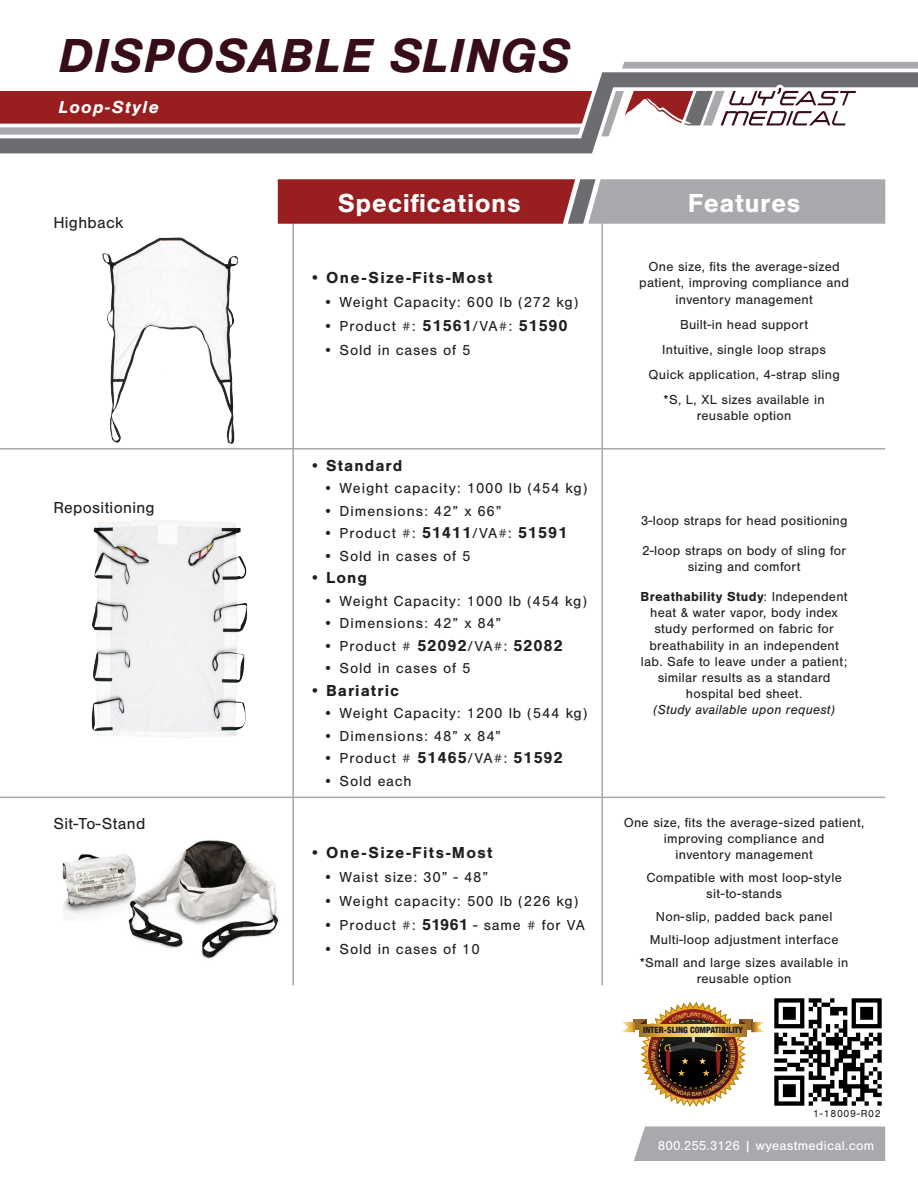
<style>
.page{position:relative;width:918px;height:1188px;background:#fff}
.page>*{position:absolute;margin:0;border:0;box-sizing:border-box;transform-origin:0 0}
.Device_Title{font:italic 700 49.5px "Nimbus San";letter-spacing:.02em;color:#370e18}
.Specification_Title{font:700 27px "Nimbus San";letter-spacing:.02em;color:#fff}
.Device_Subtitle{font:italic 700 18px "Nimbus San";letter-spacing:.07em;color:#fff}
.t1{font:700 16.5px "Nimbus San";letter-spacing:.075em;color:#231f20}
.Product_Number{font:16.5px "Nimbus San";letter-spacing:.02em;color:#231f20}
.t2{font:15px "Nimbus San";letter-spacing:.05em;color:#231f20}
.Feature_Points{font:13.5px/16.2px "Nimbus San";letter-spacing:.02em;color:#231f20;text-align:center}
.t3{font:13.5px "Nimbus San";letter-spacing:.02em;color:#fff}
.Document_PL{font:10.5px "Nimbus San";letter-spacing:.07em;color:#231f20}
.t4{font:900 condensed 8.7px "Helvetica Neue";color:#231f20}
.s1{font-weight:700;font-size:16.5px}
.s2{font-weight:700}
.s3{font-style:italic}
</style>
<div class="page">
<div style="left:634px;top:1126px;width:251px;height:35px;background:#a8a9ad"></div>
<svg style="left:623px;top:61px;width:295px;height:4px"></svg>
<svg style="left:0;top:65px;width:918px;height:89px"></svg>
<svg style="left:625px;top:82px;width:231px;height:43px"></svg>
<hr style="left:0;top:448px;width:885px;height:2px;background:#a8a9ad">
<hr style="left:0;top:797px;width:885px;height:1px;background:#a8a9ad">
<img style="left:62px;top:840px;width:217px;height:119px">
<img style="left:774px;top:998px;width:108px;height:108px">
<hr style="left:292px;top:203px;width:2px;height:782px;background:#a8a9ad">
<hr style="left:601px;top:203px;width:2px;height:782px;background:#a8a9ad">
<svg style="left:278px;top:179px;width:607px;height:45px;background:#a1686a"></svg>
<img style="left:92px;top:237px;width:156px;height:213px">
<img style="left:91px;top:520px;width:157px;height:218px">
<svg style="left:622px;top:1002px;width:142px;height:105px"></svg>
<p class="Device_Title" style="left:58px;top:26px;width:514px">DISPOSABLE SLINGS</p>
<p class="Device_Subtitle" style="left:58px;top:96px;width:102px">Loop-Style</p>
<p class="Product_Number" style="left:53px;top:213px;width:72px">Highback</p>
<p class="Product_Number" style="left:53px;top:499px;width:103px">Repositioning</p>
<p class="Product_Number" style="left:53px;top:815px;width:93px">Sit-To-Stand</p>
<p class="Specification_Title" style="left:338px;top:188px;width:184px">Specifications</p>
<p class="Specification_Title" style="left:688px;top:188px;width:114px">Features</p>
<p class="t1" style="left:310px;top:268px;width:185px">• One-Size-Fits-Most</p>
<p class="t2" style="left:323px;top:293px;width:257px">• Weight Capacity: 600 lb (272 kg)</p>
<p class="t2" style="left:323px;top:317px;width:246px">• Product #: <span class="s1">51561</span>/VA#: <span class="s1">51590</span></p>
<p class="t2" style="left:323px;top:341px;width:149px">• Sold in cases of 5</p>
<p class="t1" style="left:310px;top:456px;width:94px">• Standard</p>
<p class="t2" style="left:323px;top:480px;width:266px">• Weight capacity: 1000 lb (454 kg)</p>
<p class="t2" style="left:323px;top:503px;width:180px">• Dimensions: 42” x 66”</p>
<p class="t2" style="left:323px;top:525px;width:246px">• Product #: <span class="s1">51411</span>/VA#: <span class="s1">51591</span></p>
<p class="t2" style="left:323px;top:548px;width:149px">• Sold in cases of 5</p>
<p class="t1" style="left:310px;top:568px;width:59px">• Long</p>
<p class="t2" style="left:323px;top:593px;width:266px">• Weight Capacity: 1000 lb (454 kg)</p>
<p class="t2" style="left:323px;top:615px;width:180px">• Dimensions: 42” x 84”</p>
<p class="t2" style="left:323px;top:638px;width:241px">• Product # <span class="s1">52092</span>/VA#: <span class="s1">52082</span></p>
<p class="t2" style="left:323px;top:660px;width:149px">• Sold in cases of 5</p>
<p class="t1" style="left:310px;top:681px;width:91px">• Bariatric</p>
<p class="t2" style="left:323px;top:705px;width:266px">• Weight Capacity: 1200 lb (544 kg)</p>
<p class="t2" style="left:323px;top:728px;width:180px">• Dimensions: 48” x 84”</p>
<p class="t2" style="left:323px;top:750px;width:241px">• Product # <span class="s1">51465</span>/VA#: <span class="s1">51592</span></p>
<p class="t2" style="left:323px;top:773px;width:90px">• Sold each</p>
<p class="t1" style="left:310px;top:843px;width:185px">• One-Size-Fits-Most</p>
<p class="t2" style="left:323px;top:869px;width:167px">• Waist size: 30” - 48”</p>
<p class="t2" style="left:323px;top:893px;width:257px">• Weight capacity: 500 lb (226 kg)</p>
<p class="t2" style="left:323px;top:917px;width:263px">• Product #: <span class="s1">51961</span> - same # for VA</p>
<p class="t2" style="left:323px;top:941px;width:158px">• Sold in cases of 10</p>
<p class="Feature_Points" style="left:639px;top:259px;width:211px">One size, fits the average-sized patient, improving compliance and inventory management</p>
<p class="Feature_Points" style="left:680px;top:316px;width:130px">Built-in head support</p>
<p class="Feature_Points" style="left:662px;top:342px;width:165px">Intuitive, single loop straps</p>
<p class="Feature_Points" style="left:648px;top:367px;width:193px">Quick application, 4-strap sling</p>
<p class="Feature_Points" style="left:664px;top:392px;width:162px">*S, L, XL sizes available in reusable option</p>
<p class="Feature_Points" style="left:641px;top:513px;width:208px">3-loop straps for head positioning</p>
<p class="Feature_Points" style="left:642px;top:543px;width:206px">2-loop straps on body of sling for sizing and comfort</p>
<p class="Feature_Points" style="left:641px;top:589px;width:208px"><span class="s2">Breathability Study</span>: Independent heat &amp; water vapor, body index study performed on fabric for breathability in an independent lab. Safe to leave under a patient; similar results as a standard hospital bed sheet.<br><span class="s3">(Study available upon request)</span></p>
<p class="Feature_Points" style="left:624px;top:814px;width:242px">One size, fits the average-sized patient, improving compliance and<br>inventory management</p>
<p class="Feature_Points" style="left:646px;top:870px;width:197px">Compatible with most loop-style sit-to-stands</p>
<p class="Feature_Points" style="left:656px;top:909px;width:178px">Non-slip, padded back panel</p>
<p class="Feature_Points" style="left:650px;top:932px;width:190px">Multi-loop adjustment interface</p>
<p class="Feature_Points" style="left:640px;top:955px;width:210px">*Small and large sizes available in reusable option</p>
<p class="t4" style="left:643px;top:1023px;width:101px">INTER-SLING COMPATIBILITY</p>
<p class="Document_PL" style="left:813px;top:1108px;width:69px">1-18009-R02</p>
<p class="t3" style="left:658px;top:1138px;width:218px">800.255.3126 | wyeastmedical.com</p>
</div>
